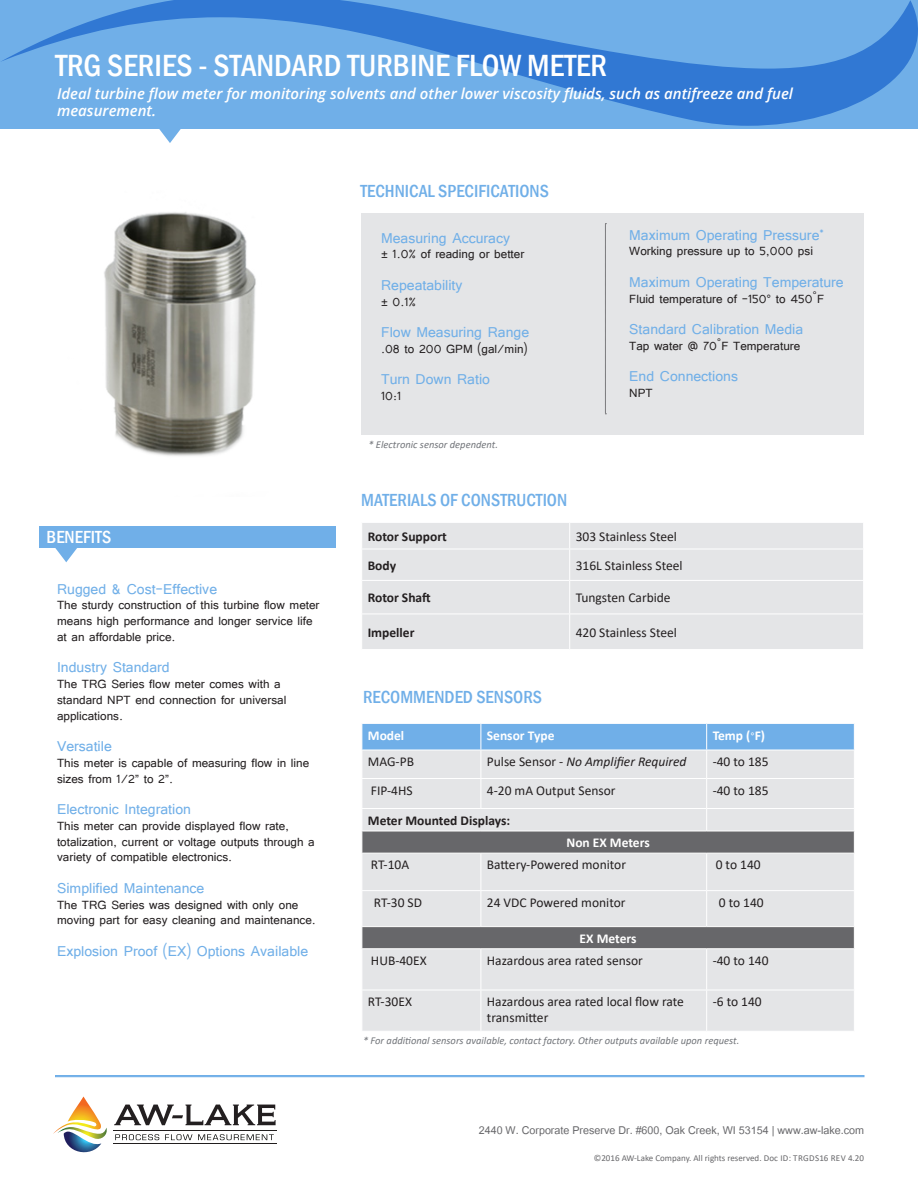
<style>
.page{position:relative;width:918px;height:1188px;background:#fff}
.page>*{position:absolute;margin:0;border:0;box-sizing:border-box;transform-origin:0 0}
.Product_Headline{font:500 condensed 31.5px "Franklin Gothic";color:#fff}
.Subhead_Line{font:18px "Tunga";color:#70afe8}
.Headline{font:500 condensed 18px "Franklin Gothic";color:#70afe8}
.Headline_2_white{font:500 condensed 18px "Franklin Gothic";color:#fff}
.Content_Body{font:15px/15.8px "Tunga";color:#231f20}
.Benefit_Statement{font:italic 600 15px/16.5px "Open Sans";color:#fff}
.t1{font:15px "Utsaah";color:#67676a}
.Table_Content_Text{font:13.5px/16.2px "Calibri";color:#231f20}
.Table_Content_Text-2{font:700 13.5px "Calibri";color:#231f20}
.Table_Content_Text-3{font:italic 13.5px "Calibri";color:#231f20}
.Table_Headline_Font{font:700 13.5px "Calibri";color:#fff}
.Table_Content_Text-4{font:700 13.5px "Calibri";color:#fff}
.note{font:italic 10.5px "Calibri";color:#72757a}
.Part_Number_Guide_He{font:9px "Calibri";color:#67676a}
.s1{font-family:"Roboto";font-weight:300}
.s2{font-family:"Tunga";font-weight:400}
.s3{font-style:normal}
</style>
<div class="page">
<hr style="left:55px;top:1075px;width:809px;height:2px;background:#70afe8">
<svg style="left:0;top:0;width:918px;height:129px;background:#5ea0e2"></svg>
<img style="left:104px;top:212px;width:152px;height:244px">
<div style="left:362px;top:213px;width:502px;height:221px;background:#e4e5e7"></div>
<div style="left:39px;top:526px;width:297px;height:22px;background:#70afe8"></div>
<svg style="left:55px;top:548px;width:22px;height:14px"></svg>
<div style="left:362px;top:523px;width:501px;height:126px;background:#e4e5e7"></div>
<hr style="left:361px;top:549px;width:209px;height:1px;background:#fff">
<hr style="left:570px;top:549px;width:294px;height:1px;background:#fff">
<hr style="left:361px;top:580px;width:209px;height:1px;background:#fff">
<hr style="left:570px;top:580px;width:294px;height:1px;background:#fff">
<svg style="left:569px;top:523px;width:1px;height:26px"></svg>
<hr style="left:569px;top:549px;width:1px;height:31px;background:#fff">
<hr style="left:569px;top:581px;width:1px;height:33px;background:#fff">
<hr style="left:361px;top:614px;width:209px;height:1px;background:#fff">
<hr style="left:570px;top:614px;width:294px;height:1px;background:#fff">
<hr style="left:569px;top:614px;width:1px;height:35px;background:#fff">
<svg style="left:605px;top:223px;width:1px;height:192px"></svg>
<svg style="left:158px;top:128px;width:24px;height:15px"></svg>
<div style="left:363px;top:949px;width:491px;height:82px;background:#e4e5e7"></div>
<svg style="left:363px;top:854px;width:491px;height:94px;background:#c7c8ca"></svg>
<hr style="left:481px;top:990px;width:1px;height:41px;background:#fff">
<hr style="left:706px;top:990px;width:1px;height:41px;background:#fff">
<hr style="left:362px;top:990px;width:119px;height:1px;background:#fff">
<hr style="left:481px;top:990px;width:226px;height:1px;background:#fff">
<hr style="left:707px;top:990px;width:148px;height:1px;background:#fff">
<svg style="left:362px;top:723px;width:493px;height:130px;background:#bac7d4"></svg>
<hr style="left:481px;top:854px;width:1px;height:36px;background:#fff">
<hr style="left:706px;top:854px;width:1px;height:36px;background:#fff">
<hr style="left:362px;top:890px;width:119px;height:1px;background:#fff">
<hr style="left:481px;top:890px;width:226px;height:1px;background:#fff">
<hr style="left:481px;top:891px;width:1px;height:35px;background:#fff">
<hr style="left:707px;top:890px;width:148px;height:1px;background:#fff">
<hr style="left:706px;top:891px;width:1px;height:35px;background:#fff">
<hr style="left:362px;top:926px;width:119px;height:1px;background:#fff">
<svg style="left:362px;top:927px;width:1px;height:21px"></svg>
<hr style="left:481px;top:926px;width:226px;height:1px;background:#fff">
<hr style="left:707px;top:926px;width:148px;height:1px;background:#fff">
<hr style="left:481px;top:949px;width:1px;height:41px;background:#fff">
<hr style="left:706px;top:949px;width:1px;height:41px;background:#fff">
<hr style="left:113px;top:1130px;width:164px;height:1px;background:#211e1e">
<hr style="left:113px;top:1143px;width:164px;height:1px;background:#211e1e">
<svg style="left:53px;top:1097px;width:223px;height:56px"></svg>
<p class="Product_Headline" style="left:56px;top:45px;width:553px">TRG SERIES - STANDARD TURBINE FLOW METER</p>
<p class="Benefit_Statement" style="left:57px;top:85px;width:738px">Ideal turbine flow meter for monitoring solvents and other lower viscosity fluids, such as antifreeze and fuel measurement.</p>
<p class="Headline_2_white" style="left:47px;top:525px;width:66px">BENEFITS</p>
<p class="Subhead_Line" style="left:57px;top:577px;width:162px">Rugged &amp; Cost-Effective</p>
<p class="Content_Body" style="left:57px;top:596px;width:264px">The sturdy construction of this turbine flow meter means high performance and longer service life at an affordable price.</p>
<p class="Subhead_Line" style="left:57px;top:656px;width:114px">Industry Standard</p>
<p class="Content_Body" style="left:57px;top:675px;width:231px">The TRG Series flow meter comes with a standard NPT end connection for universal applications.</p>
<p class="Subhead_Line" style="left:57px;top:734px;width:56px">Versatile</p>
<p class="Content_Body" style="left:57px;top:754px;width:254px">This meter is capable of measuring flow in line sizes from 1/2” to 2”.</p>
<p class="Subhead_Line" style="left:57px;top:797px;width:135px">Electronic Integration</p>
<p class="Content_Body" style="left:57px;top:817px;width:259px">This meter can provide displayed flow rate, totalization, current or voltage outputs through a variety of compatible electronics.</p>
<p class="Subhead_Line" style="left:57px;top:876px;width:149px">Simplified Maintenance</p>
<p class="Content_Body" style="left:57px;top:896px;width:260px">The TRG Series was designed with only one moving part for easy cleaning and maintenance.</p>
<p class="Subhead_Line" style="left:57px;top:939px;width:253px">Explosion Proof (EX) Options Available</p>
<p class="Headline" style="left:360px;top:179px;width:190px">TECHNICAL SPECIFICATIONS</p>
<p class="Subhead_Line" style="left:381px;top:226px;width:131px">Measuring Accuracy</p>
<p class="Content_Body" style="left:381px;top:245px;width:145px">± 1.0% of reading or better</p>
<p class="Subhead_Line" style="left:381px;top:273px;width:83px">Repeatability</p>
<p class="Content_Body" style="left:381px;top:293px;width:37px">± 0.1%</p>
<p class="Subhead_Line" style="left:381px;top:320px;width:150px">Flow Measuring Range</p>
<p class="Content_Body" style="left:381px;top:340px;width:148px">.08 to 200 GPM (gal/min)</p>
<p class="Subhead_Line" style="left:381px;top:368px;width:110px">Turn Down Ratio</p>
<p class="Content_Body" style="left:381px;top:387px;width:22px">10:1</p>
<p class="note" style="left:368px;top:437px;width:131px">* Electronic sensor dependent.</p>
<p class="Subhead_Line" style="left:629px;top:223px;width:196px">Maximum Operating Pressure<sup>*</sup></p>
<p class="Content_Body" style="left:629px;top:242px;width:185px">Working pressure up to 5,000 psi</p>
<p class="Subhead_Line" style="left:629px;top:270px;width:216px">Maximum Operating Temperature</p>
<p class="Content_Body" style="left:629px;top:289px;width:196px">Fluid temperature of -150° to 450<span class="s1">˚</span>F</p>
<p class="Subhead_Line" style="left:629px;top:317px;width:176px">Standard Calibration Media</p>
<p class="Content_Body" style="left:629px;top:337px;width:172px">Tap water @ 70<span class="s1">˚</span>F Temperature</p>
<p class="Subhead_Line" style="left:629px;top:365px;width:110px">End Connections</p>
<p class="Content_Body" style="left:629px;top:384px;width:25px">NPT</p>
<p class="Headline" style="left:361px;top:488px;width:208px">MATERIALS OF CONSTRUCTION</p>
<p class="Table_Content_Text-2" style="left:368px;top:527px;width:81px">Rotor Support</p>
<p class="Table_Content_Text" style="left:576px;top:528px;width:103px">303 Stainless Steel</p>
<p class="Table_Content_Text-2" style="left:368px;top:556px;width:30px">Body</p>
<p class="Table_Content_Text" style="left:576px;top:557px;width:109px">316L Stainless Steel</p>
<p class="Table_Content_Text-2" style="left:368px;top:588px;width:65px">Rotor Shaft</p>
<p class="Table_Content_Text" style="left:576px;top:589px;width:97px">Tungsten Carbide</p>
<p class="Table_Content_Text-2" style="left:368px;top:623px;width:48px">Impeller</p>
<p class="Table_Content_Text" style="left:576px;top:624px;width:103px">420 Stainless Steel</p>
<p class="Headline" style="left:363px;top:685px;width:181px">RECOMMENDED SENSORS</p>
<p class="Table_Headline_Font" style="left:368px;top:725px;width:38px">Model</p>
<p class="Table_Headline_Font" style="left:487px;top:725px;width:69px">Sensor Type</p>
<p class="Table_Headline_Font" style="left:713px;top:726px;width:54px">Temp (<span class="s2">°</span>F)</p>
<p class="Table_Content_Text" style="left:368px;top:753px;width:48px">MAG-PB</p>
<p class="Table_Content_Text-3" style="left:487px;top:752px;width:201px"><span class="s3">Pulse Sensor -</span> No Amplifier Required</p>
<p class="Table_Content_Text" style="left:713px;top:753px;width:57px">-40 to 185</p>
<p class="Table_Content_Text" style="left:371px;top:782px;width:43px">FIP-4HS</p>
<p class="Table_Content_Text" style="left:487px;top:782px;width:130px">4-20 mA Output Sensor</p>
<p class="Table_Content_Text" style="left:713px;top:782px;width:57px">-40 to 185</p>
<p class="Table_Content_Text-2" style="left:368px;top:811px;width:144px">Meter Mounted Displays:</p>
<p class="Table_Content_Text-4" style="left:566px;top:833px;width:85px">Non EX Meters</p>
<p class="Table_Content_Text" style="left:371px;top:856px;width:40px">RT-10A</p>
<p class="Table_Content_Text" style="left:487px;top:856px;width:141px">Battery-Powered monitor</p>
<p class="Table_Content_Text" style="left:716px;top:856px;width:46px">0 to 140</p>
<p class="Table_Content_Text" style="left:374px;top:894px;width:50px">RT-30 SD</p>
<p class="Table_Content_Text" style="left:487px;top:894px;width:140px">24 VDC Powered monitor</p>
<p class="Table_Content_Text" style="left:719px;top:894px;width:46px">0 to 140</p>
<p class="Table_Content_Text-4" style="left:580px;top:929px;width:58px">EX Meters</p>
<p class="Table_Content_Text" style="left:371px;top:952px;width:57px">HUB-40EX</p>
<p class="Table_Content_Text" style="left:487px;top:952px;width:158px">Hazardous area rated sensor</p>
<p class="Table_Content_Text" style="left:713px;top:952px;width:57px">-40 to 140</p>
<p class="Table_Content_Text" style="left:368px;top:993px;width:46px">RT-30EX</p>
<p class="Table_Content_Text" style="left:487px;top:993px;width:199px">Hazardous area rated local flow rate transmitter</p>
<p class="Table_Content_Text" style="left:713px;top:993px;width:51px">-6 to 140</p>
<p class="note" style="left:363px;top:1033px;width:378px">* For additional sensors available, contact factory. Other outputs available upon request.</p>
<p class="t1" style="left:479px;top:1123px;width:387px">2440 W. Corporate Preserve Dr. #600, Oak Creek, WI 53154 | www.aw-lake.com</p>
<p class="Part_Number_Guide_He" style="left:594px;top:1152px;width:272px">©2016 AW-Lake Company. All rights reserved. Doc ID: TRGDS16 REV 4.20</p>
</div>
